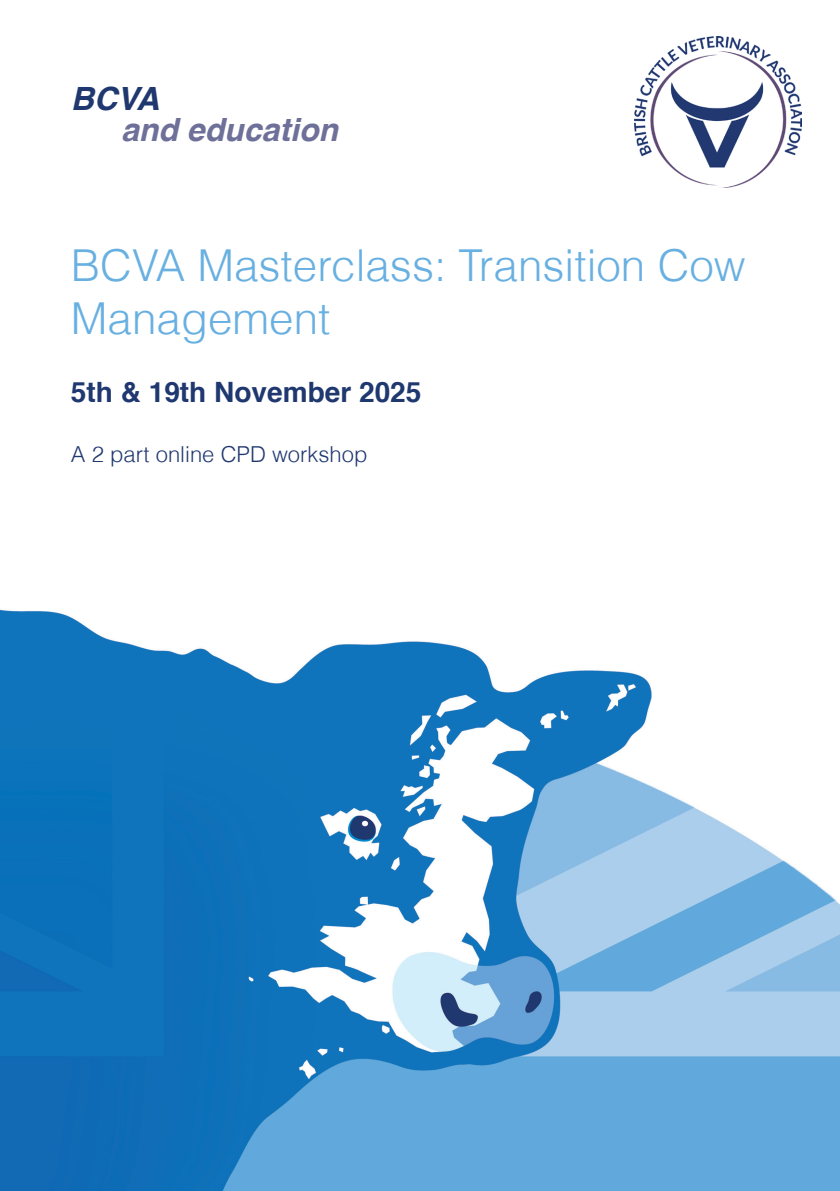
<style>
.page{position:relative;width:840px;height:1191px;background:#fff}
.page>*{position:absolute;margin:0;border:0;box-sizing:border-box;transform-origin:0 0}
.t1{font:300 44px/52.8px "Helvetica";color:#68b0e1}
.t2{font:italic 700 32px "Helvetica";color:#6e7099}
.t3{font:italic 700 32px "Helvetica";color:#203870}
.t4{font:700 28px "Helvetica";color:#203870}
.t5{font:300 22px "Helvetica";color:#203870}
</style>
<div class="page">
<img style="left:0;top:111px;width:839px;height:1080px">
<img style="left:633px;top:37px;width:168px;height:150px">
<p class="t3" style="left:71px;top:72px;width:90px">BCVA</p>
<p class="t2" style="left:121px;top:103px;width:218px">and education</p>
<p class="t1" style="left:71px;top:239px;width:676px">BCVA Masterclass: Transition Cow<br>Management</p>
<p class="t4" style="left:71px;top:369px;width:352px">5th &amp; 19th November 2025</p>
<p class="t5" style="left:71px;top:440px;width:298px">A 2 part online CPD workshop</p>
</div>
